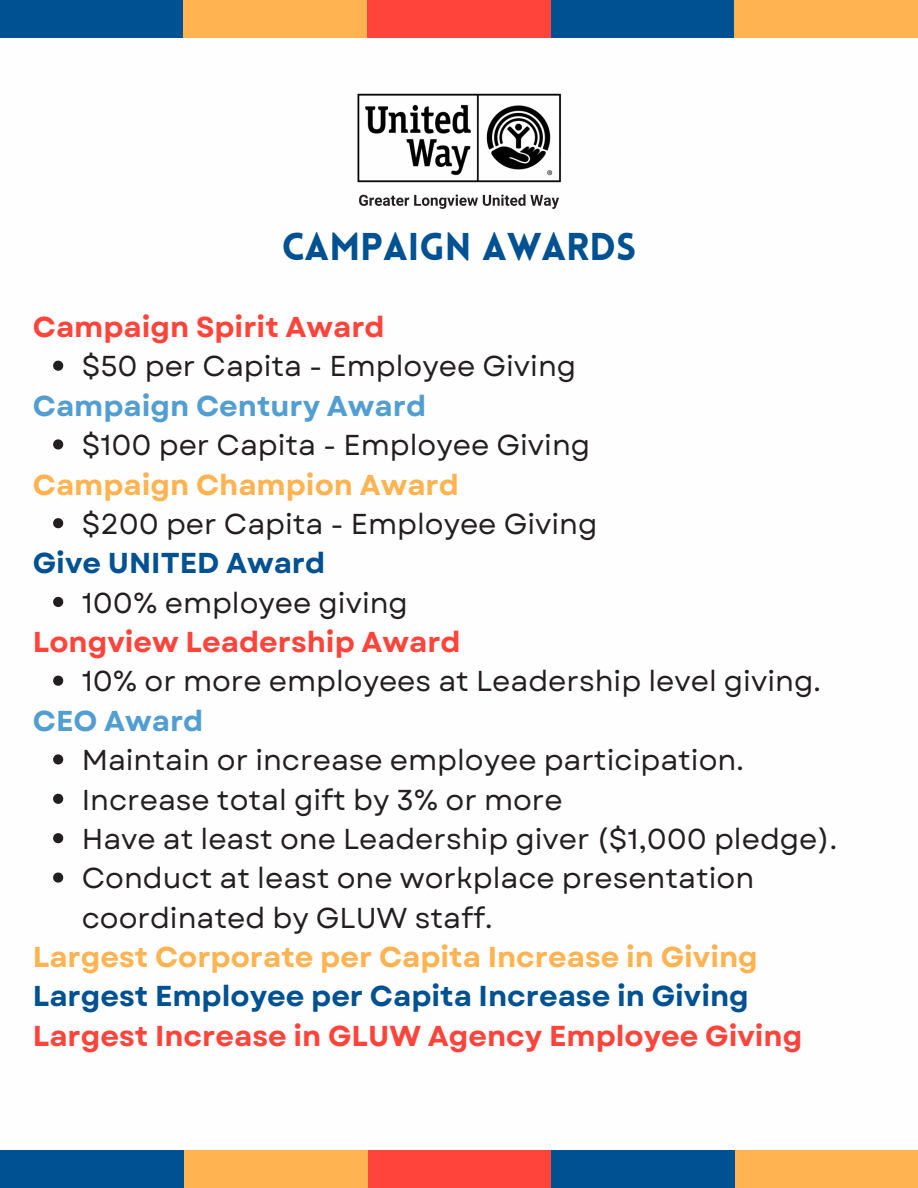
<style>
.page{position:relative;width:918px;height:1188px;background:#fff}
.page>*{position:absolute;margin:0;border:0;box-sizing:border-box;transform-origin:0 0}
.t1{font:900 37.95px "Lovelo";color:#005191}
.t2{font:28.8px/39.3px "Garet";color:#231f20}
.t3{font:700 28.8px/39.3px "Garet";color:#ffb351}
.t4{font:700 28.8px "Garet";color:#ff443b}
.t5{font:700 28.8px "Garet";color:#539ed0}
.t6{font:700 28.8px "Garet";color:#005191}
.s1{color:#005191}
.s2{color:#ff443b}
</style>
<div class="page">
<div style="left:0;top:0;width:192px;height:37px;background:#005191"></div>
<div style="left:735px;top:1151px;width:183px;height:37px;background:#ffb351"></div>
<div style="left:718px;top:0;width:200px;height:37px;background:#ffb351"></div>
<div style="left:541px;top:0;width:193px;height:37px;background:#005191"></div>
<div style="left:355px;top:0;width:195px;height:37px;background:#ff443b"></div>
<div style="left:183px;top:0;width:184px;height:37px;background:#ffb351"></div>
<div style="left:359px;top:1151px;width:205px;height:37px;background:#ff443b"></div>
<div style="left:551px;top:1151px;width:184px;height:37px;background:#005191"></div>
<div style="left:180px;top:1151px;width:188px;height:37px;background:#ffb351"></div>
<div style="left:0;top:1151px;width:183px;height:37px;background:#005191"></div>
<img style="left:357px;top:93px;width:204px;height:90px">
<svg style="left:359px;top:194px;width:200px;height:15px"></svg>
<svg style="left:53px;top:361px;width:10px;height:10px"></svg>
<svg style="left:53px;top:439px;width:10px;height:11px"></svg>
<svg style="left:53px;top:518px;width:10px;height:10px"></svg>
<svg style="left:53px;top:597px;width:10px;height:10px"></svg>
<svg style="left:53px;top:676px;width:10px;height:10px"></svg>
<svg style="left:53px;top:754px;width:10px;height:11px"></svg>
<svg style="left:53px;top:794px;width:10px;height:10px"></svg>
<svg style="left:53px;top:833px;width:10px;height:10px"></svg>
<svg style="left:53px;top:873px;width:10px;height:10px"></svg>
<p class="t1" style="left:282px;top:232px;width:356px">CAMPAIGN AWARDS</p>
<h1 class="t4" style="left:33px;top:306px;width:353px">Campaign Spirit Award</h1>
<p class="t2" style="left:82px;top:347px;width:496px">$50 per Capita - Employee Giving</p>
<p class="t5" style="left:33px;top:385px;width:395px">Campaign Century Award</p>
<p class="t2" style="left:82px;top:426px;width:510px">$100 per Capita - Employee Giving</p>
<p class="t3" style="left:33px;top:465px;width:428px">Campaign Champion Award</p>
<p class="t2" style="left:82px;top:504px;width:517px">$200 per Capita - Employee Giving</p>
<p class="t6" style="left:33px;top:542px;width:294px">Give UNITED Award</p>
<p class="t2" style="left:82px;top:583px;width:328px">100% employee giving</p>
<p class="t4" style="left:33px;top:621px;width:429px">Longview Leadership Award</p>
<p class="t2" style="left:82px;top:662px;width:741px">10% or more employees at Leadership level giving.</p>
<p class="t5" style="left:33px;top:700px;width:172px">CEO Award</p>
<p class="t2" style="left:82px;top:741px;width:664px">Maintain or increase employee participation.</p>
<p class="t2" style="left:82px;top:780px;width:482px">Increase total gift by 3% or more</p>
<p class="t2" style="left:82px;top:819px;width:757px">Have at least one Leadership giver ($1,000 pledge).</p>
<p class="t2" style="left:82px;top:859px;width:674px">Conduct at least one workplace presentation coordinated by GLUW staff.</p>
<p class="t3" style="left:33px;top:937px;width:771px">Largest Corporate per Capita Increase in Giving<br><span class="s1">Largest Employee per Capita Increase in Giving<br></span><span class="s2">Largest Increase in GLUW Agency Employee Giving</span></p>
</div>
